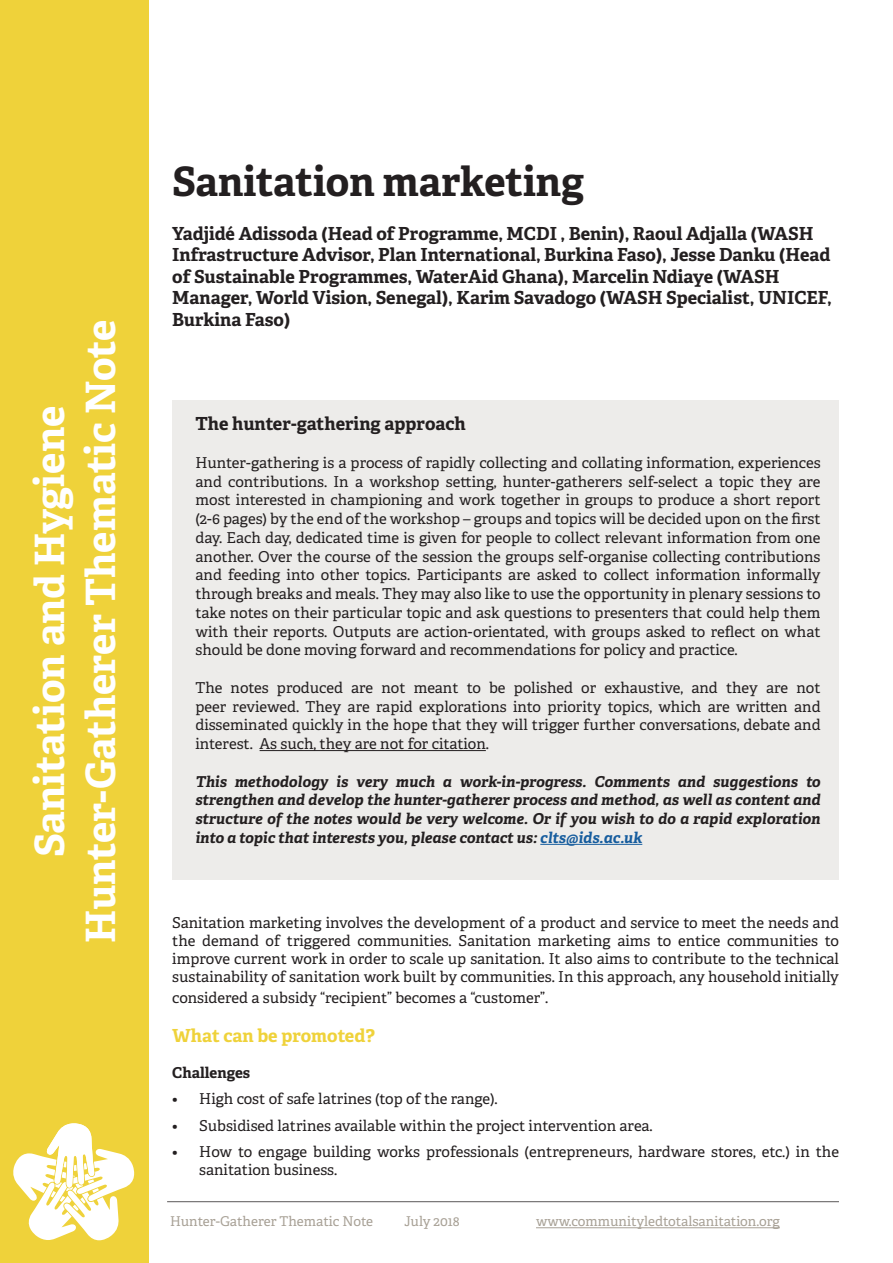
<style>
.page{position:relative;width:893px;height:1263px;background:#fff}
.page>*{position:absolute;margin:0;border:0;box-sizing:border-box;transform-origin:0 0}
.t1{font:700 40.5px "Adelle";color:#fff}
.t2{font:700 40.5px "Adelle";color:#231f20}
.t3{font:700 18px/21.6px "Adelle";color:#231f20}
.t4{font:700 18px "Adelle";letter-spacing:-.005em;color:#efd23a}
.t5{font:15px/18.8px "Adelle";color:#231f20;text-align:justify}
.t6{font:italic 700 15px/18.8px "Adelle";color:#231f20;text-align:justify}
.t7{font:700 15px "Adelle";color:#231f20}
.t8{font:13.5px "Adelle";color:#a8a196}
.s1{color:#175d9e}
</style>
<div class="page">
<div style="left:0;top:0;width:149px;height:1263px;background:#efd23a"></div>
<svg style="left:13px;top:1123px;width:121px;height:117px"></svg>
<hr style="left:167px;top:1201px;width:672px;height:1px;background:#231f20">
<hr style="left:536px;top:1227px;width:244px;height:1px;background:#a8a196">
<div style="left:172px;top:400px;width:667px;height:479px;background:#edecea"></div>
<hr style="left:260px;top:750px;width:226px;height:1px;background:#231f20">
<hr style="left:540px;top:844px;width:102px;height:1px;background:#175d9e">
<p class="t1" style="left:24px;top:857px;width:453px;rotate:-90deg">Sanitation and Hygiene</p>
<p class="t1" style="left:75px;top:943px;width:624px;rotate:-90deg">Hunter-Gatherer Thematic Note</p>
<p class="t2" style="left:172px;top:156px;width:414px">Sanitation marketing</p>
<p class="t3" style="left:172px;top:223px;width:661px">Yadjidé Adissoda (Head of Programme, MCDI , Benin), Raoul Adjalla (WASH Infrastructure Advisor, Plan International, Burkina Faso), Jesse Danku (Head of Sustainable Programmes, WaterAid Ghana), Marcelin Ndiaye (WASH Manager, World Vision, Senegal), Karim Savadogo (WASH Specialist, UNICEF, Burkina Faso)</p>
<p class="t3" style="left:195px;top:413px;width:272px">The hunter-gathering approach</p>
<p class="t5" style="left:195px;top:452px;width:627px">Hunter-gathering is a process of rapidly collecting and collating information, experiences and contributions. In a workshop setting, hunter-gatherers self-select a topic they are most interested in championing and work together in groups to produce a short report (2-6 pages) by the end of the workshop – groups and topics will be decided upon on the first day. Each day, dedicated time is given for people to collect relevant information from one another. Over the course of the session the groups self-organise collecting contributions and feeding into other topics. Participants are asked to collect information informally through breaks and meals. They may also like to use the opportunity in plenary sessions to take notes on their particular topic and ask questions to presenters that could help them with their reports. Outputs are action-orientated, with groups asked to reflect on what should be done moving forward and recommendations for policy and practice.</p>
<p class="t5" style="left:195px;top:677px;width:627px">The notes produced are not meant to be polished or exhaustive, and they are not peer reviewed. They are rapid explorations into priority topics, which are written and disseminated quickly in the hope that they will trigger further conversations, debate and interest. As such, they are not for citation.</p>
<p class="t6" style="left:195px;top:771px;width:627px">This methodology is very much a work-in-progress. Comments and suggestions to strengthen and develop the hunter-gatherer process and method, as well as content and structure of the notes would be very welcome. Or if you wish to do a rapid exploration into a topic that interests you, please contact us: <span class="s1">clts@ids.ac.uk</span></p>
<p class="t5" style="left:172px;top:913px;width:668px;line-height:18px">Sanitation marketing involves the development of a product and service to meet the needs and the demand of triggered communities. Sanitation marketing aims to entice communities to improve current work in order to scale up sanitation. It also aims to contribute to the technical sustainability of sanitation work built by communities. In this approach, any household initially</p>
<p class="t5" style="left:172px;top:988px;width:378px">considered a subsidy “recipient” becomes a “customer”.</p>
<p class="t4" style="left:172px;top:1024px;width:204px">What can be promoted?</p>
<p class="t7" style="left:172px;top:1063px;width:80px">Challenges</p>
<p class="t5" style="left:172px;top:1089px;width:327px">• High cost of safe latrines (top of the range).</p>
<p class="t5" style="left:172px;top:1116px;width:482px">• Subsidised latrines available within the project intervention area.</p>
<p class="t5" style="left:199px;top:1142px;width:641px;line-height:18px;text-indent:-27px">• How to engage building works professionals (entrepreneurs, hardware stores, etc.) in the sanitation business.</p>
<p class="t8" style="left:170px;top:1212px;width:205px">Hunter-Gatherer Thematic Note</p>
<p class="t8" style="left:404px;top:1212px;width:57px">July 2018</p>
<p class="t8" style="left:536px;top:1212px;width:245px">www.communityledtotalsanitation.org</p>
</div>
